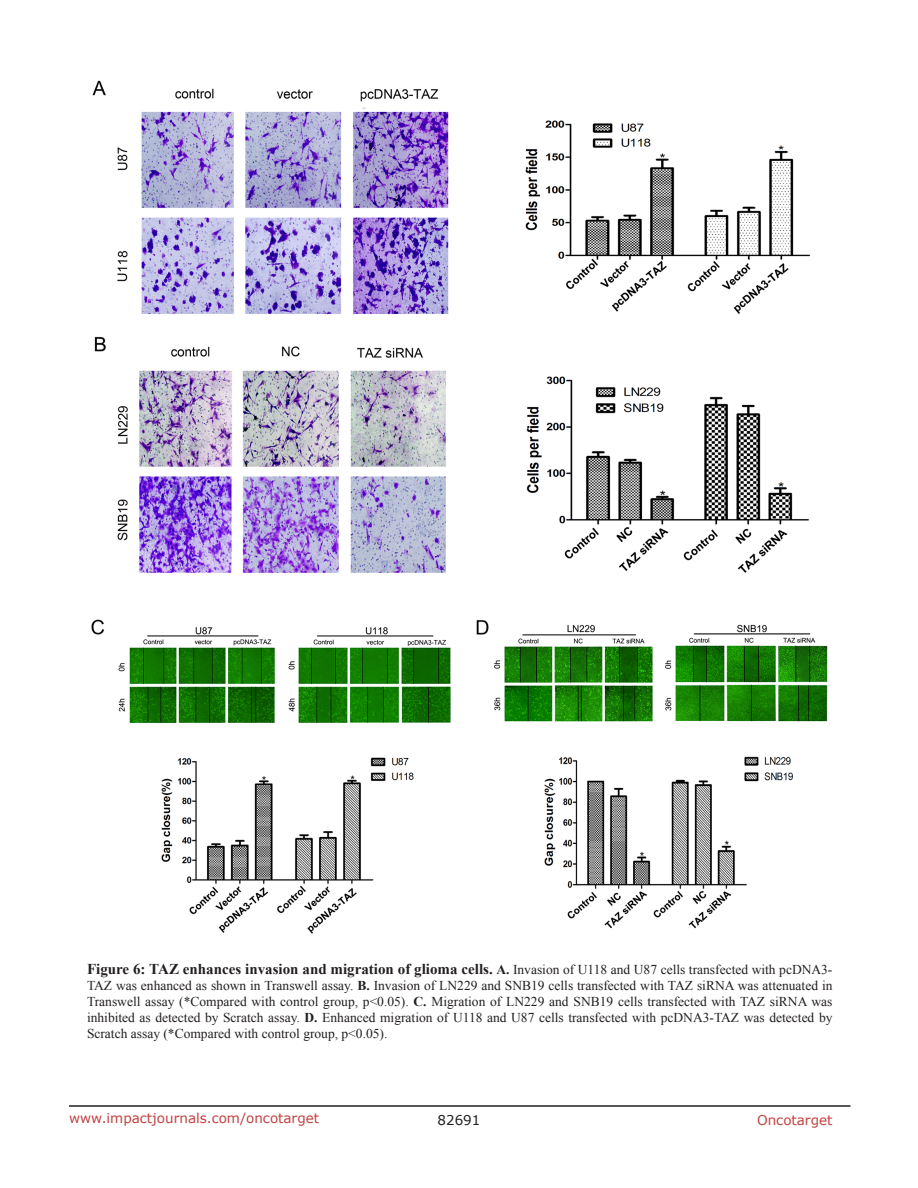
<style>
.page{position:relative;width:918px;height:1188px;background:#fff}
.page>*{position:absolute;margin:0;border:0;box-sizing:border-box;transform-origin:0 0}
.figuretext{font:700 15px "Times New Roman";color:#231f20}
.figuretext-2{font:13.5px/16.2px "Times New Roman";color:#231f20;text-align:justify}
.t1{font:13.5px "Verdana";color:#c24141}
.t2{font:13.5px "Verdana";color:#231f20}
.s1{font-size:13.5px}
.s2{font-weight:400;font-size:13.5px}
.s3{font-weight:700}
</style>
<div class="page">
<hr style="left:69px;top:1105px;width:781px;height:2px;background:#231f20">
<img style="left:91px;top:80px;width:737px;height:854px">
<p class="figuretext" style="left:87px;top:958px;width:747px">Figure 6: TAZ enhances invasion and migration of glioma cells. <span class="s1">A.</span> <span class="s2">Invasion of U118 and U87 cells transfected with pcDNA3-</span></p>
<p class="figuretext-2" style="left:87px;top:977px;width:747px">TAZ was enhanced as shown in Transwell assay. <span class="s3">B.</span> Invasion of LN229 and SNB19 cells transfected with TAZ siRNA was attenuated in Transwell assay (*Compared with control group, p&lt;0.05). <span class="s3">C.</span> Migration of LN229 and SNB19 cells transfected with TAZ siRNA was inhibited as detected by Scratch assay. <span class="s3">D.</span> Enhanced migration of U118 and U87 cells transfected with pcDNA3-TAZ was detected by Scratch assay (*Compared with control group, p&lt;0.05).</p>
<p class="t1" style="left:69px;top:1109px;width:252px">www.impactjournals.com/oncotarget</p>
<p class="t2" style="left:438px;top:1111px;width:44px">82691</p>
<p class="t1" style="left:757px;top:1111px;width:77px">Oncotarget</p>
</div>
